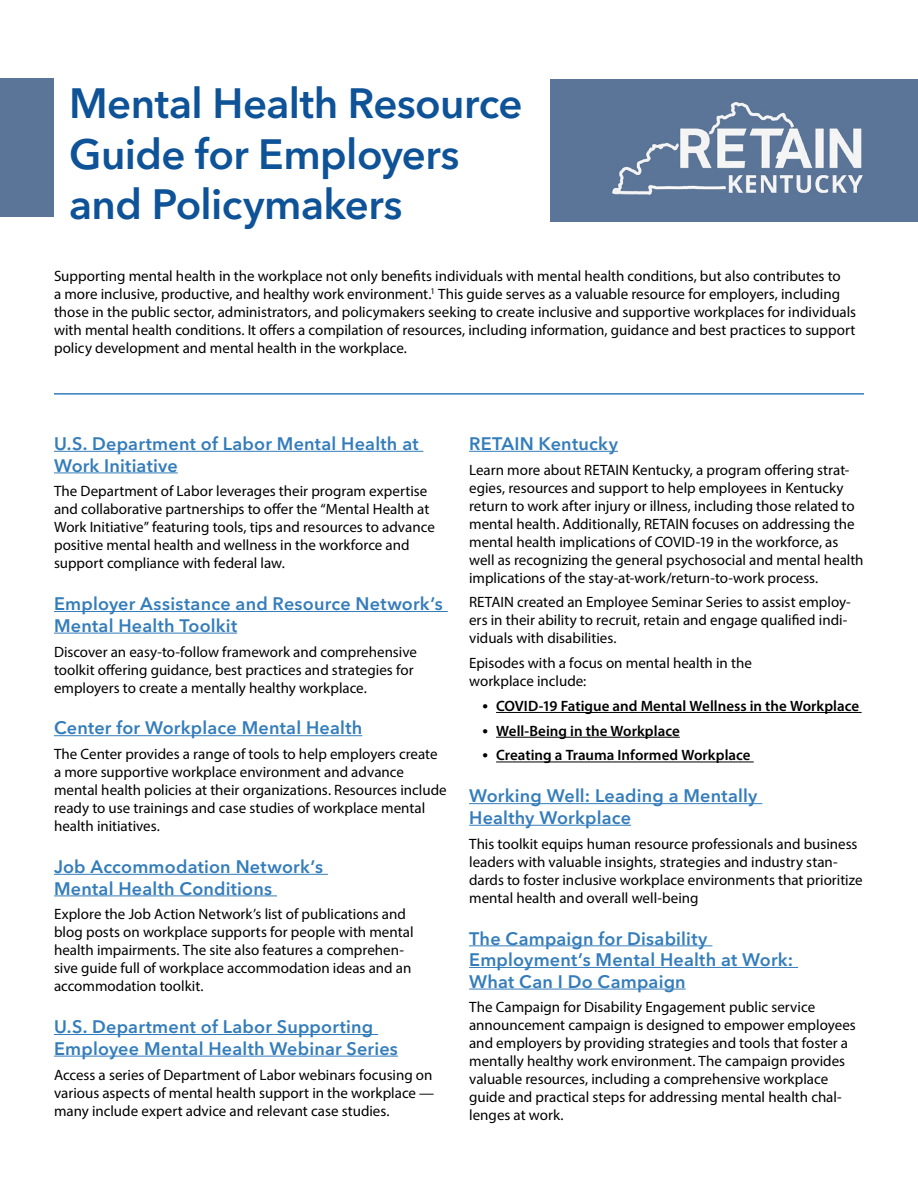
<style>
.page{position:relative;width:918px;height:1188px;background:#fff}
.page>*{position:absolute;margin:0;border:0;box-sizing:border-box;transform-origin:0 0}
.t1{font:600 42px/50.4px "Avenir Next LT Pro";letter-spacing:-.015em;color:#0e5297}
.Subsection_Header{font:600 18px/21.6px "Avenir Next LT Pro";letter-spacing:.01em;color:#347dbb}
.Body{font:15px/18px "Myriad Pro";color:#000}
.t2{font:600 15px "Myriad Pro";color:#000}
.s1{font-size:18px}
</style>
<div class="page">
<div style="left:551px;top:79px;width:367px;height:142px;background:#5b7599"></div>
<img style="left:612px;top:101px;width:251px;height:94px">
<hr style="left:54px;top:451px;width:369px;height:1px;background:#347dbb">
<hr style="left:54px;top:472px;width:124px;height:1px;background:#347dbb">
<hr style="left:54px;top:611px;width:394px;height:1px;background:#347dbb">
<hr style="left:54px;top:633px;width:183px;height:1px;background:#347dbb">
<hr style="left:54px;top:735px;width:308px;height:1px;background:#347dbb">
<hr style="left:54px;top:874px;width:274px;height:1px;background:#347dbb">
<hr style="left:54px;top:895px;width:223px;height:1px;background:#347dbb">
<hr style="left:54px;top:1034px;width:324px;height:1px;background:#347dbb">
<hr style="left:54px;top:1056px;width:344px;height:1px;background:#347dbb">
<hr style="left:469px;top:451px;width:149px;height:1px;background:#347dbb">
<hr style="left:496px;top:712px;width:366px;height:1px;background:#000">
<hr style="left:496px;top:737px;width:184px;height:1px;background:#000">
<hr style="left:496px;top:762px;width:258px;height:1px;background:#000">
<hr style="left:469px;top:803px;width:293px;height:1px;background:#347dbb">
<hr style="left:469px;top:825px;width:162px;height:1px;background:#347dbb">
<hr style="left:469px;top:945px;width:243px;height:1px;background:#347dbb">
<hr style="left:469px;top:967px;width:329px;height:1px;background:#347dbb">
<hr style="left:469px;top:989px;width:217px;height:1px;background:#347dbb">
<div style="left:0;top:79px;width:54px;height:138px;background:#5b7599"></div>
<hr style="left:54px;top:393px;width:810px;height:2px;background:#347dbb">
<h1 class="t1" style="left:69px;top:78px;width:455px">Mental Health Resource<br>Guide for Employers and Policymakers</h1>
<p class="Body" style="left:54px;top:267px;width:804px">Supporting mental health in the workplace not only benefits individuals with mental health conditions, but also contributes to<br>a more inclusive, productive, and healthy work environment.<sup>1</sup> This guide serves as a valuable resource for employers, including those in the public sector, administrators, and policymakers seeking to create inclusive and supportive workplaces for individuals with mental health conditions. It offers a compilation of resources, including information, guidance and best practices to support policy development and mental health in the workplace.</p>
<h2 class="Subsection_Header" style="left:54px;top:433px;width:366px">U.S. Department of Labor Mental Health at<br>Work Initiative</h2>
<p class="Body" style="left:54px;top:482px;width:382px">The Department of Labor leverages their program expertise and collaborative partnerships to offer the “Mental Health at Work Initiative” featuring tools, tips and resources to advance positive mental health and wellness in the workforce and support compliance with federal law.</p>
<h2 class="Subsection_Header" style="left:54px;top:593px;width:390px">Employer Assistance and Resource Network’s<br>Mental Health Toolkit</h2>
<p class="Body" style="left:54px;top:642px;width:364px">Discover an easy-to-follow framework and comprehensive toolkit offering guidance, best practices and strategies for employers to create a mentally healthy workplace.</p>
<h2 class="Subsection_Header" style="left:54px;top:717px;width:310px">Center for Workplace Mental Health</h2>
<p class="Body" style="left:54px;top:745px;width:394px">The Center provides a range of tools to help employers create a more supportive workplace environment and advance mental health policies at their organizations. Resources include ready to use trainings and case studies of workplace mental health initiatives.</p>
<h2 class="Subsection_Header" style="left:54px;top:856px;width:271px">Job Accommodation Network’s<br>Mental Health Conditions</h2>
<p class="Body" style="left:54px;top:905px;width:361px">Explore the Job Action Network’s list of publications and blog posts on workplace supports for people with mental health impairments. The site also features a comprehen&shy;sive guide full of workplace accommodation ideas and an accommodation toolkit.</p>
<h2 class="Subsection_Header" style="left:54px;top:1016px;width:345px">U.S. Department of Labor Supporting<br>Employee Mental Health Webinar Series</h2>
<p class="Body" style="left:54px;top:1065px;width:382px;text-align:justify">Access a series of Department of Labor webinars focusing on various aspects of mental health support in the workplace — many include expert advice and relevant case studies.</p>
<h2 class="Subsection_Header" style="left:469px;top:433px;width:150px">RETAIN Kentucky</h2>
<p class="Body" style="left:469px;top:460px;width:396px">Learn more about RETAIN Kentucky, a program offering strat&shy;egies, resources and support to help employees in Kentucky return to work after injury or illness, including those related to mental health. Additionally, RETAIN focuses on addressing the mental health implications of COVID-19 in the workforce, as well as recognizing the general psychosocial and mental health implications of the stay-at-work/return-to-work process.</p>
<p class="Body" style="left:469px;top:593px;width:383px">RETAIN created an Employee Seminar Series to assist employ&shy;ers in their ability to recruit, retain and engage qualified indi&shy;viduals with disabilities.</p>
<p class="Body" style="left:469px;top:654px;width:284px">Episodes with a focus on mental health in the workplace include:</p>
<p class="t2" style="left:483px;top:696px;width:378px"><span class="s1">•</span> COVID-19 Fatigue and Mental Wellness in the Workplace</p>
<p class="t2" style="left:483px;top:721px;width:199px"><span class="s1">•</span> Well-Being in the Workplace</p>
<p class="t2" style="left:483px;top:746px;width:269px"><span class="s1">•</span> Creating a Trauma Informed Workplace</p>
<h2 class="Subsection_Header" style="left:469px;top:785px;width:290px">Working Well: Leading a Mentally<br>Healthy Workplace</h2>
<p class="Body" style="left:469px;top:834px;width:395px">This toolkit equips human resource professionals and business leaders with valuable insights, strategies and industry stan&shy;dards to foster inclusive workplace environments that prioritize mental health and overall well-being</p>
<h2 class="Subsection_Header" style="left:469px;top:927px;width:326px">The Campaign for Disability<br>Employment’s Mental Health at Work:<br>What Can I Do Campaign</h2>
<p class="Body" style="left:469px;top:998px;width:388px">The Campaign for Disability Engagement public service announcement campaign is designed to empower employees and employers by providing strategies and tools that foster a mentally healthy work environment. The campaign provides valuable resources, including a comprehensive workplace guide and practical steps for addressing mental health chal&shy;lenges at work.</p>
</div>
